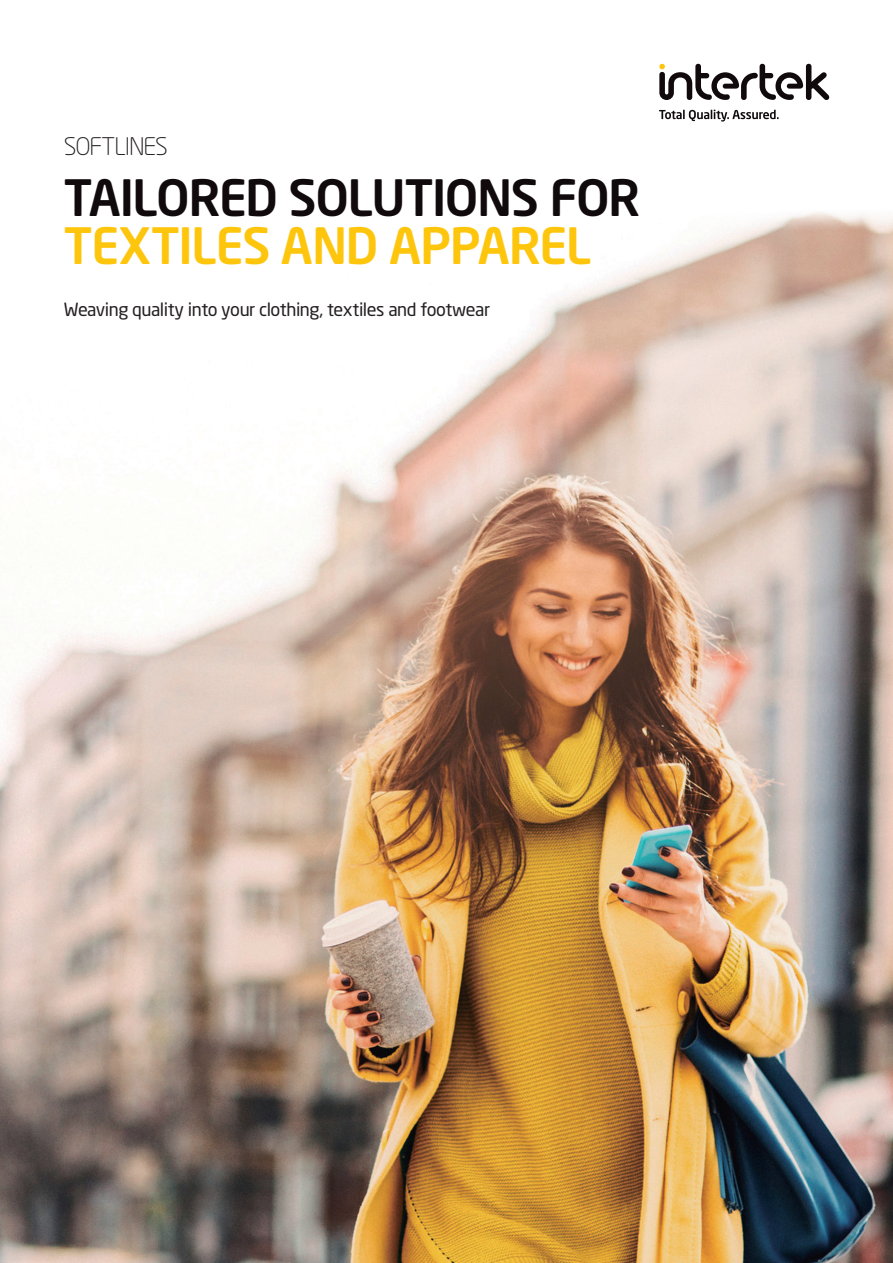
<style>
.page{position:relative;width:893px;height:1263px;background:#fff}
.page>*{position:absolute;margin:0;border:0;box-sizing:border-box;transform-origin:0 0}
.Cover_Main_Title{font:500 49.5px/48px "Neo Sans Std";letter-spacing:-.03em;color:#110a0c}
.Cover_Category_Text{font:300 24px "Neo Sans Std";letter-spacing:-.045em;color:#231f20}
.Cover_Supporting_Tex{font:18px "Neo Sans Std";letter-spacing:-.03em;color:#231f20}
.s1{color:#fec50d}
</style>
<div class="page">
<img style="left:0;top:63px;width:893px;height:1200px">
<svg style="left:659px;top:110px;width:120px;height:12px"></svg>
<svg style="left:659px;top:64px;width:170px;height:36px"></svg>
<p class="Cover_Category_Text" style="left:64px;top:132px;width:106px">SOFTLINES</p>
<p class="Cover_Main_Title" style="left:64px;top:172px;width:578px">TAILORED SOLUTIONS FOR<br><span class="s1">TEXTILES AND APPAREL</span></p>
<p class="Cover_Supporting_Tex" style="left:64px;top:298px;width:428px">Weaving quality into your clothing, textiles and footwear</p>
</div>
